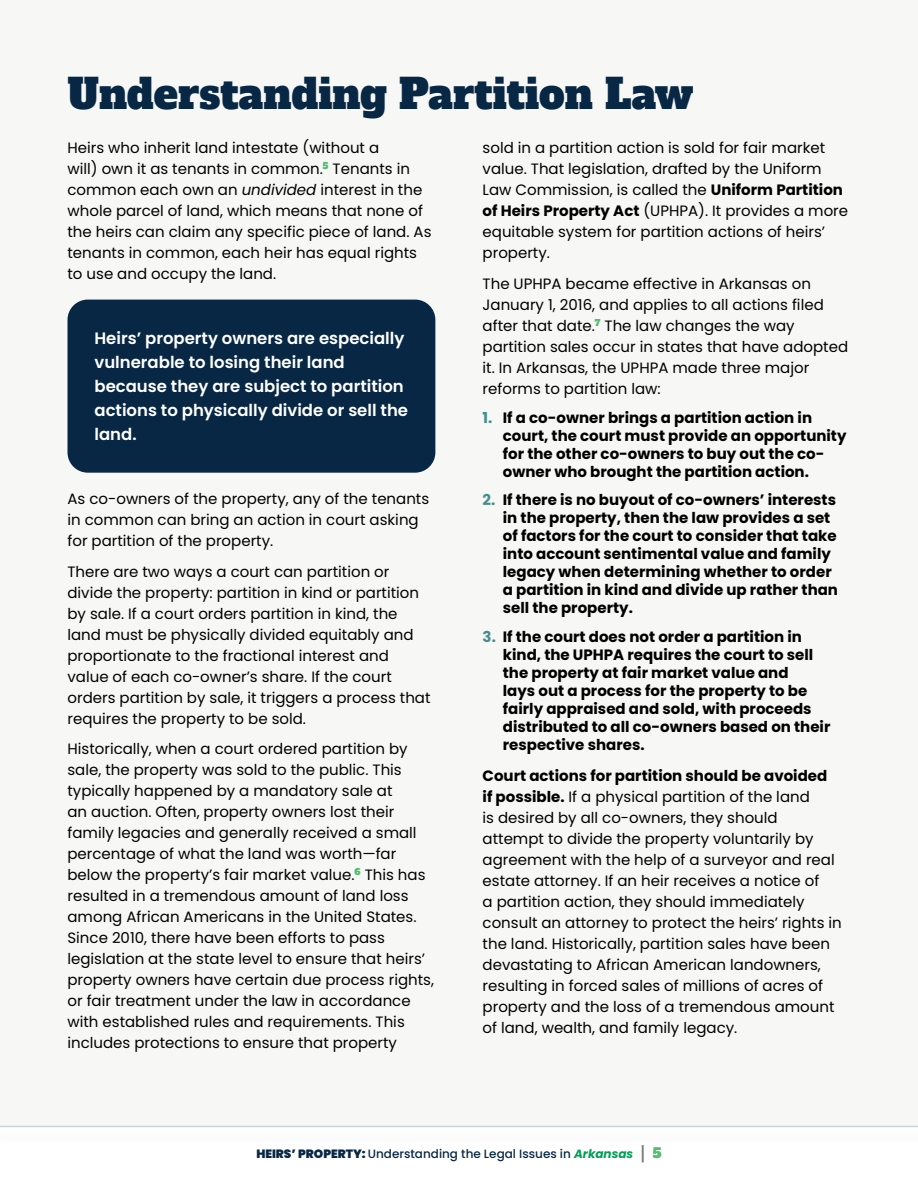
<style>
.page{position:relative;width:918px;height:1188px;background:#f7f8f6}
.page>*{position:absolute;margin:0;border:0;box-sizing:border-box;transform-origin:0 0}
.t1{font:40.5px "Alfa Slab One";color:#072744}
.t2{font:600 16.5px/24px "Poppins";color:#fff}
.t3{font:15px/21px "Poppins";color:#000}
.t4{font:700 15px/18px "Poppins";color:#000}
.t5{font:500 12px "Poppins";color:#072744}
.s1{font-style:italic}
.s2{font-weight:700}
.s3{color:#468d8d}
.s4{font-weight:900}
.s5{font-weight:700;font-style:italic;color:#009f55}
.s6{font-family:"Alfa Slab One";font-weight:400;font-size:13.5px;color:#767576}
.s7{font-family:"Alfa Slab One";font-weight:400;font-size:13.5px;color:#54bb70}
</style>
<div class="page">
<div style="left:68px;top:300px;width:367px;height:173px;background:#072744;border-radius:20px"></div>
<div style="left:0;top:1126px;width:918px;height:62px;background:#fff"></div>
<hr style="left:0;top:1126px;width:918px;height:1px;background:#cbd7d8">
<h1 class="t1" style="left:68px;top:59px;width:628px">Understanding Partition Law</h1>
<p class="t3" style="left:68px;top:138px;width:366px">Heirs who inherit land intestate (without a<br>will) own it as tenants in common.<sup>5</sup> Tenants in common each own an <span class="s1">undivided</span> interest in the whole parcel of land, which means that none of the heirs can claim any specific piece of land. As tenants in common, each heir has equal rights to use and occupy the land.</p>
<p class="t3" style="left:483px;top:138px;width:367px">sold in a partition action is sold for fair market value. That legislation, drafted by the Uniform Law Commission, is called the <span class="s2">Uniform Partition of Heirs Property Act</span> (UPHPA). It provides a more equitable system for partition actions of heirs’ property.</p>
<p class="t3" style="left:483px;top:273px;width:367px">The UPHPA became effective in Arkansas on January 1, 2016, and applies to all actions filed after that date.<sup>7</sup> The law changes the way partition sales occur in states that have adopted it. In Arkansas, the UPHPA made three major reforms to partition law:</p>
<p class="t4" style="left:503px;top:408px;width:345px;text-indent:-20px"><span class="s3">1.</span> If a co-owner brings a partition action in court, the court must provide an opportunity for the other co-owners to buy out the co&shy;owner who brought the partition action.</p>
<p class="t4" style="left:503px;top:491px;width:337px;text-indent:-20px"><span class="s3">2.</span> If there is no buyout of co-owners’ interests in the property, then the law provides a set of factors for the court to consider that take into account sentimental value and family legacy when determining whether to order a partition in kind and divide up rather than sell the property.</p>
<p class="t4" style="left:503px;top:628px;width:329px;text-indent:-20px"><span class="s3">3.</span> If the court does not order a partition in kind, the UPHPA requires the court to sell the property at fair market value and<br>lays out a process for the property to be fairly appraised and sold, with proceeds distributed to all co-owners based on their respective shares.</p>
<p class="t3" style="left:483px;top:765px;width:361px"><span class="s2">Court actions for partition should be avoided<br>if possible.</span> If a physical partition of the land<br>is desired by all co-owners, they should attempt to divide the property voluntarily by agreement with the help of a surveyor and real estate attorney. If an heir receives a notice of<br>a partition action, they should immediately consult an attorney to protect the heirs’ rights in the land. Historically, partition sales have been devastating to African American landowners, resulting in forced sales of millions of acres of property and the loss of a tremendous amount of land, wealth, and family legacy.</p>
<p class="t2" style="left:94px;top:326px;width:315px">Heirs’ property owners are especially vulnerable to losing their land because they are subject to partition actions to physically divide or sell the land.</p>
<p class="t3" style="left:68px;top:488px;width:363px">As co-owners of the property, any of the tenants in common can bring an action in court asking for partition of the property.</p>
<p class="t3" style="left:68px;top:561px;width:365px">There are two ways a court can partition or divide the property: partition in kind or partition by sale. If a court orders partition in kind, the land must be physically divided equitably and proportionate to the fractional interest and value of each co-owner’s share. If the court orders partition by sale, it triggers a process that requires the property to be sold.</p>
<p class="t3" style="left:67px;top:738px;width:368px">Historically, when a court ordered partition by sale, the property was sold to the public. This typically happened by a mandatory sale at<br>an auction. Often, property owners lost their family legacies and generally received a small percentage of what the land was worth—far below the property’s fair market value.<sup>6</sup> This has resulted in a tremendous amount of land loss among African Americans in the United States.<br>Since 2010, there have been efforts to pass legislation at the state level to ensure that heirs’ property owners have certain due process rights, or fair treatment under the law in accordance with established rules and requirements. This includes protections to ensure that property</p>
<p class="t5" style="left:256px;top:1147px;width:407px"><span class="s4">HEIRS’ PROPERTY:</span> Understanding the Legal Issues in <span class="s5">Arkansas</span> <span class="s6">|</span> <span class="s7">5</span></p>
</div>
